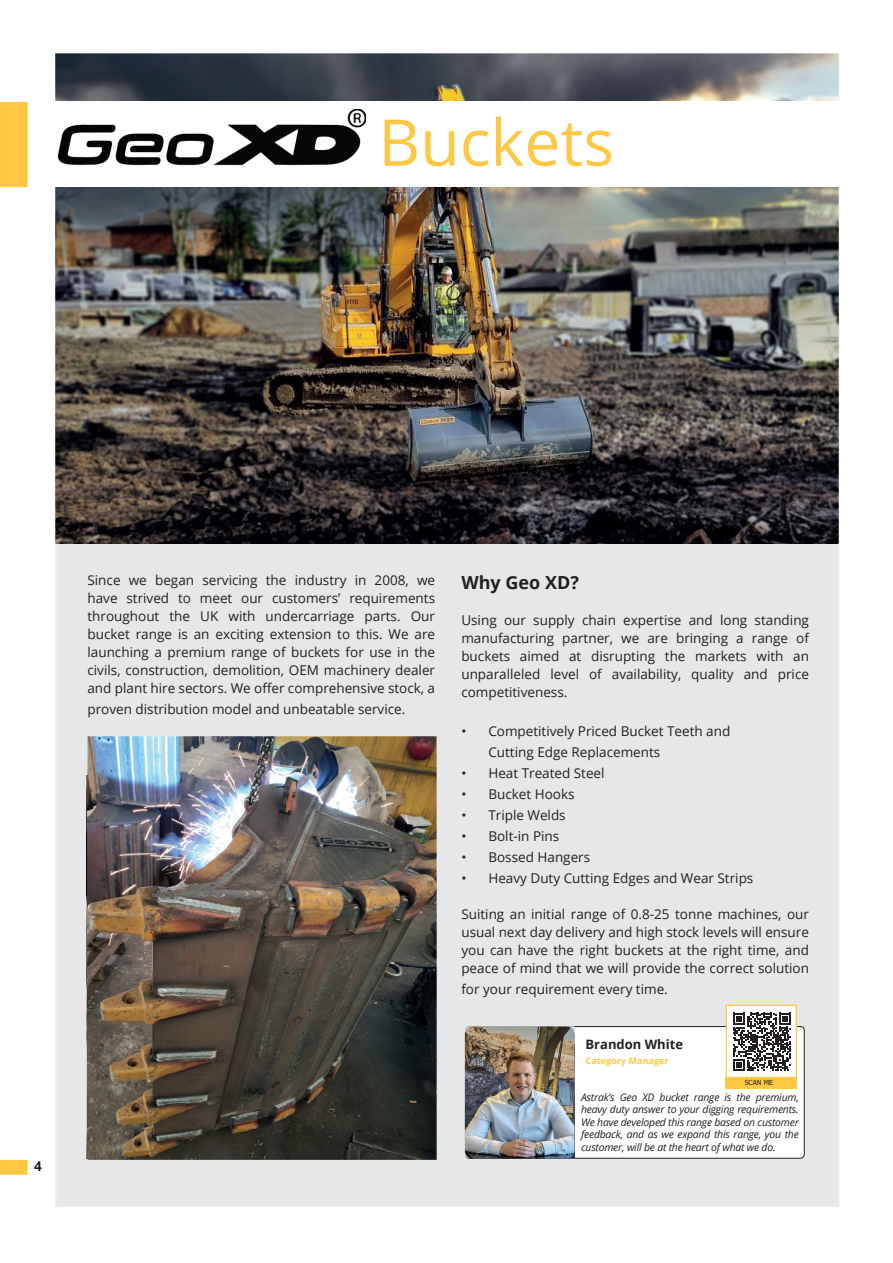
<style>
.page{position:relative;width:893px;height:1263px;background:#fff}
.page>*{position:absolute;margin:0;border:0;box-sizing:border-box;transform-origin:0 0}
.t1{font:64.5px "Open Sans";color:#fec844}
.t2{font:700 18px "Open Sans";color:#231f20}
.t3{font:13.5px/18px "Open Sans";color:#231f20;text-align:justify}
.t4{font:700 13.5px "Open Sans";color:#231f20}
.t5{font:700 13.05px "Open Sans";color:#231f20}
.t6{font:italic 10.35px/12.5px "Open Sans";letter-spacing:-.02em;color:#231f20;text-align:justify}
.t7{font:700 9.15px "Open Sans";color:#fec844}
.t8{font:6.9px "Tahoma";color:#231f20}
</style>
<div class="page">
<div style="left:56px;top:543px;width:783px;height:663px;background:#e6e7e9"></div>
<svg style="left:0;top:1160px;width:28px;height:15px"></svg>
<img style="left:55px;top:53px;width:784px;height:48px">
<img style="left:56px;top:54px;width:783px;height:47px">
<img style="left:56px;top:187px;width:783px;height:356px">
<div style="left:466px;top:1026px;width:338px;height:132px;background:#fff;border-radius:4px"></div>
<div style="left:465px;top:1026px;width:340px;height:132px;border:1px solid #231f20;border-radius:4px"></div>
<div style="left:726px;top:1005px;width:70px;height:72px;background:#fff"></div>
<svg style="left:733px;top:1013px;width:58px;height:58px"></svg>
<div style="left:726px;top:1005px;width:71px;height:73px;border:1px solid #fec844"></div>
<div style="left:726px;top:1077px;width:71px;height:12px;background:#fec844"></div>
<img style="left:465px;top:1026px;width:110px;height:132px">
<img style="left:58px;top:109px;width:308px;height:56px">
<img style="left:87px;top:736px;width:350px;height:424px">
<div style="left:0;top:102px;width:28px;height:85px;background:#fec844"></div>
<h1 class="t1" style="left:378px;top:98px;width:237px">Buckets</h1>
<p class="t4" style="left:34px;top:1157px;width:9px">4</p>
<p class="t3" style="left:87px;top:571px;width:349px">Since we began servicing the industry in 2008, we have strived to meet our customers’ requirements throughout the UK with undercarriage parts. Our bucket range is an exciting extension to this. We are launching a premium range of buckets for use in the civils, construction, demolition, OEM machinery dealer and plant hire sectors. We offer comprehensive stock, a</p>
<p class="t3" style="left:87px;top:700px;width:319px">proven distribution model and unbeatable service.</p>
<h2 class="t2" style="left:461px;top:569px;width:119px">Why Geo XD?</h2>
<p class="t3" style="left:461px;top:610px;width:349px">Using our supply chain expertise and long standing manufacturing partner, we are bringing a range of buckets aimed at disrupting the markets with an unparalleled level of availability, quality and price competitiveness.</p>
<p class="t3" style="left:488px;top:720px;width:243px;line-height:21px;text-indent:-27px">• Competitively Priced Bucket Teeth and<br>Cutting Edge Replacements</p>
<p class="t3" style="left:461px;top:763px;width:145px">• Heat Treated Steel</p>
<p class="t3" style="left:461px;top:784px;width:115px">• Bucket Hooks</p>
<p class="t3" style="left:461px;top:805px;width:106px">• Triple Welds</p>
<p class="t3" style="left:461px;top:826px;width:99px">• Bolt-in Pins</p>
<p class="t3" style="left:461px;top:847px;width:130px">• Bossed Hangers</p>
<p class="t3" style="left:461px;top:868px;width:293px">• Heavy Duty Cutting Edges and Wear Strips</p>
<p class="t3" style="left:461px;top:904px;width:349px">Suiting an initial range of 0.8-25 tonne machines, our usual next day delivery and high stock levels will ensure you can have the right buckets at the right time, and peace of mind that we will provide the correct solution</p>
<p class="t3" style="left:461px;top:979px;width:208px">for your requirement every time.</p>
<p class="t5" style="left:586px;top:1035px;width:99px">Brandon White</p>
<p class="t7" style="left:586px;top:1054px;width:85px">Category Manager</p>
<p class="t6" style="left:581px;top:1090px;width:219px">Astrak’s Geo XD bucket range is the premium, heavy duty answer to your digging requirements.<br>We have developed this range based on customer feedback, and as we expand this range, you the customer, will be at the heart of what we do.</p>
<p class="t8" style="left:745px;top:1077px;width:30px">SCAN ME</p>
</div>
